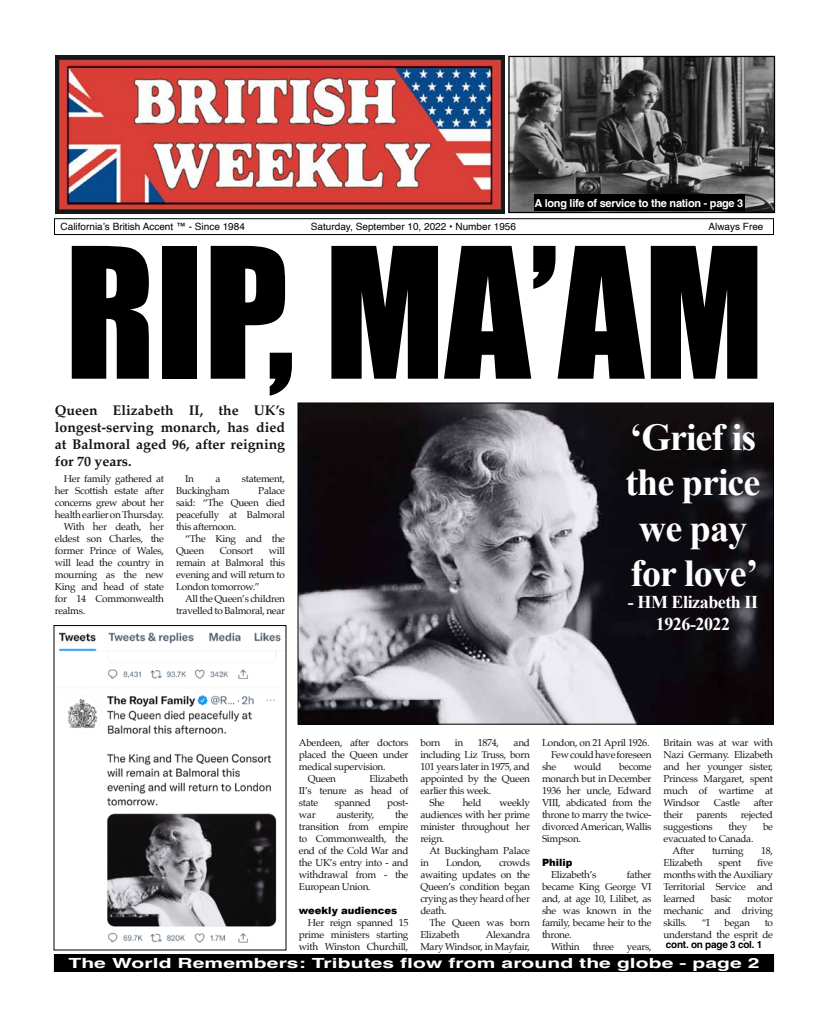
<style>
.page{position:relative;width:828px;height:1026px;background:#fff}
.page>*{position:absolute;margin:0;border:0;box-sizing:border-box;transform-origin:0 0}
.t1{font:168px "Impact";color:#000}
.t2{font:700 38px/45.6px "Times New Roman";letter-spacing:-.025em;color:#fff;text-align:center}
.t3{font:700 18px/21.6px "Times New Roman";letter-spacing:-.025em;color:#fff;text-align:center}
.t4{font:700 14px/16.8px "Palatino";color:#141414;text-align:justify}
.t5{font:700 14px "Helvetica";letter-spacing:.005em;color:#fff;scale:1.5 1}
.t6{font:700 11px "Helvetica";letter-spacing:-.025em;color:#fff}
.t7{font:10px/12px "Palatino";letter-spacing:-.03em;color:#141414;text-align:justify}
.t8{font:10px "Helvetica";color:#000}
.t9{font:900 10px "Arial";color:#000}
.t10{font:700 10px "Helvetica";letter-spacing:-.025em;color:#000}
</style>
<div class="page">
<div style="left:54px;top:218px;width:720px;height:17px;border:1px solid #000"></div>
<img style="left:55px;top:55px;width:450px;height:159px">
<img style="left:510px;top:58px;width:263px;height:153px">
<div style="left:508px;top:56px;width:267px;height:157px;border:1px solid #000"></div>
<div style="left:534px;top:195px;width:210px;height:16px;background:#000"></div>
<img style="left:300px;top:404px;width:472px;height:319px">
<div style="left:298px;top:402px;width:476px;height:323px;border:1px solid #000"></div>
<div style="left:54px;top:954px;width:720px;height:18px;background:#000"></div>
<img style="left:59px;top:632px;width:222px;height:311px">
<p class="t6" style="left:535px;top:196px;width:210px">A long life of service to the nation - page 3</p>
<p class="t8" style="left:61px;top:218px;width:186px">California’s British Accent ™ - Since 1984</p>
<p class="t8" style="left:311px;top:218px;width:207px">Saturday, September 10, 2022 • Number 1956</p>
<p class="t8" style="left:708px;top:218px;width:57px">Always Free</p>
<h1 class="t1" style="left:65px;top:182px;width:701px">RIP, MA’AM</h1>
<h3 class="t4" style="left:55px;top:402px;width:232px">Queen Elizabeth II, the UK’s longest-serving monarch, has died at Balmoral aged 96, after reigning for 70 years.</h3>
<p class="t7" style="left:64px;top:473px;width:102px">Her family gathered at</p>
<p class="t7" style="left:55px;top:485px;width:111px">her Scottish estate after</p>
<p class="t7" style="left:55px;top:497px;width:111px">concerns grew about her</p>
<p class="t7" style="left:55px;top:509px;width:111px">health earlier on Thursday.</p>
<p class="t7" style="left:64px;top:521px;width:102px">With her death, her</p>
<p class="t7" style="left:55px;top:533px;width:111px">eldest son Charles, the</p>
<p class="t7" style="left:55px;top:545px;width:111px">former Prince of Wales,</p>
<p class="t7" style="left:55px;top:557px;width:111px">will lead the country in</p>
<p class="t7" style="left:55px;top:569px;width:111px">mourning as the new</p>
<p class="t7" style="left:55px;top:581px;width:111px">King and head of state</p>
<p class="t7" style="left:55px;top:593px;width:111px">for 14 Commonwealth</p>
<p class="t7" style="left:55px;top:605px;width:32px">realms.</p>
<p class="t7" style="left:185px;top:473px;width:10px">In</p>
<p class="t7" style="left:215px;top:473px;width:6px">a</p>
<p class="t7" style="left:242px;top:473px;width:45px">statement,</p>
<p class="t7" style="left:176px;top:485px;width:55px">Buckingham</p>
<p class="t7" style="left:176px;top:485px;width:111px;text-indent:82px">Palace said: “The Queen died peacefully at Balmoral this afternoon.</p>
<p class="t7" style="left:176px;top:533px;width:111px;text-indent:9px">“The King and the<br>Queen</p>
<p class="t7" style="left:176px;top:545px;width:111px;text-indent:93px">will remain at Balmoral this evening and will return to London tomorrow.”</p>
<p class="t7" style="left:176px;top:593px;width:111px;text-align:right">All the Queen’s children travelled to Balmoral, near</p>
<p class="t7" style="left:220px;top:545px;width:35px">Consort</p>
<h2 class="t2" style="left:626px;top:413px;width:136px">‘Grief is the price we pay for love’</h2>
<h3 class="t3" style="left:628px;top:591px;width:132px">- HM Elizabeth II<br>1926-2022</h3>
<p class="t7" style="left:299px;top:737px;width:111px">Aberdeen, after doctors</p>
<p class="t7" style="left:299px;top:749px;width:111px">placed the Queen under</p>
<p class="t7" style="left:299px;top:761px;width:88px">medical supervision.</p>
<p class="t7" style="left:308px;top:773px;width:30px">Queen</p>
<p class="t7" style="left:299px;top:773px;width:111px;text-indent:70px">Elizabeth II’s tenure as head of state</p>
<p class="t7" style="left:335px;top:797px;width:38px">spanned</p>
<p class="t7" style="left:387px;top:797px;width:23px">post-</p>
<p class="t7" style="left:299px;top:809px;width:111px;text-indent:96px">the transition from empire to Commonwealth, the end of the Cold War and the UK’s entry into - and withdrawal from - the European Union.</p>
<p class="t9" style="left:299px;top:903px;width:100px">weekly audiences</p>
<p class="t7" style="left:299px;top:917px;width:111px;text-indent:9px">Her reign spanned 15 prime ministers starting with Winston Churchill,</p>
<p class="t7" style="left:299px;top:809px;width:18px">war</p>
<p class="t7" style="left:336px;top:809px;width:39px">austerity,</p>
<p class="t7" style="left:420px;top:737px;width:21px">born</p>
<p class="t7" style="left:455px;top:737px;width:10px">in</p>
<p class="t7" style="left:478px;top:737px;width:23px">1874,</p>
<p class="t7" style="left:514px;top:737px;width:18px">and</p>
<p class="t7" style="left:420px;top:749px;width:111px">including Liz Truss, born</p>
<p class="t7" style="left:420px;top:761px;width:111px">101 years later in 1975, and</p>
<p class="t7" style="left:420px;top:773px;width:111px">appointed by the Queen</p>
<p class="t7" style="left:420px;top:785px;width:72px">earlier this week.</p>
<p class="t7" style="left:429px;top:797px;width:17px">She</p>
<p class="t7" style="left:463px;top:797px;width:20px">held</p>
<p class="t7" style="left:420px;top:797px;width:111px;text-indent:79px">weekly audiences with her prime minister throughout her reign.</p>
<p class="t7" style="left:429px;top:845px;width:102px">At Buckingham Palace</p>
<p class="t7" style="left:420px;top:857px;width:10px">in</p>
<p class="t7" style="left:446px;top:857px;width:37px">London,</p>
<p class="t7" style="left:420px;top:857px;width:111px;text-indent:79px">crowds awaiting updates on the Queen’s condition began crying as they heard of her death.</p>
<p class="t7" style="left:420px;top:917px;width:111px;text-indent:9px">The Queen was born<br>Elizabeth</p>
<p class="t7" style="left:420px;top:929px;width:111px;text-align:right">Alexandra<br>Mary Windsor, in Mayfair,</p>
<p class="t7" style="left:542px;top:737px;width:109px">London, on 21 April 1926.</p>
<p class="t7" style="left:551px;top:749px;width:102px">Few could have foreseen</p>
<p class="t7" style="left:542px;top:761px;width:16px">she</p>
<p class="t7" style="left:574px;top:761px;width:29px">would</p>
<p class="t7" style="left:542px;top:761px;width:111px;text-indent:77px">become monarch but in December 1936 her uncle, Edward VIII, abdicated from the throne to marry the twice&shy;divorced American, Wallis Simpson.</p>
<p class="t9" style="left:542px;top:855px;width:32px">Philip</p>
<p class="t7" style="left:551px;top:869px;width:47px">Elizabeth’s</p>
<p class="t7" style="left:627px;top:869px;width:26px">father</p>
<p class="t7" style="left:542px;top:881px;width:111px">became King George VI</p>
<p class="t7" style="left:542px;top:893px;width:111px">and, at age 10, Lilibet, as</p>
<p class="t7" style="left:542px;top:905px;width:111px">she was known in the</p>
<p class="t7" style="left:542px;top:917px;width:111px">family, became heir to the</p>
<p class="t7" style="left:542px;top:929px;width:31px">throne.</p>
<p class="t7" style="left:551px;top:941px;width:30px">Within</p>
<p class="t7" style="left:593px;top:941px;width:23px">three</p>
<p class="t7" style="left:627px;top:941px;width:26px">years,</p>
<p class="t7" style="left:664px;top:737px;width:111px">Britain was at war with Nazi Germany. Elizabeth and her younger sister, Princess Margaret, spent much of wartime at Windsor</p>
<p class="t7" style="left:714px;top:797px;width:27px">Castle</p>
<p class="t7" style="left:754px;top:797px;width:21px">after</p>
<p class="t7" style="left:664px;top:809px;width:21px">their</p>
<p class="t7" style="left:696px;top:809px;width:33px">parents</p>
<p class="t7" style="left:741px;top:809px;width:34px">rejected</p>
<p class="t7" style="left:664px;top:821px;width:51px">suggestions</p>
<p class="t7" style="left:729px;top:821px;width:20px">they</p>
<p class="t7" style="left:763px;top:821px;width:12px">be</p>
<p class="t7" style="left:673px;top:833px;width:82px;text-indent:-9px">evacuated to Canada.<br>After</p>
<p class="t7" style="left:712px;top:845px;width:33px">turning</p>
<p class="t7" style="left:761px;top:845px;width:13px">18,</p>
<p class="t7" style="left:664px;top:857px;width:41px">Elizabeth</p>
<p class="t7" style="left:718px;top:857px;width:25px">spent</p>
<p class="t7" style="left:664px;top:857px;width:111px;text-indent:94px">five months with the Auxiliary Territorial Service and learned</p>
<p class="t7" style="left:711px;top:893px;width:22px">basic</p>
<p class="t7" style="left:664px;top:893px;width:111px;text-indent:84px">motor mechanic and driving skills.</p>
<p class="t7" style="left:702px;top:917px;width:10px">“I</p>
<p class="t7" style="left:724px;top:917px;width:27px">began</p>
<p class="t7" style="left:664px;top:917px;width:111px;text-align:right">to<br>understand the esprit de</p>
<p class="t10" style="left:666px;top:939px;width:98px">cont. on page 3 col. 1</p>
<h3 class="t5" style="left:68px;top:955px;width:462px">The World Remembers: Tributes flow from around the globe - page 2</h3>
</div>
